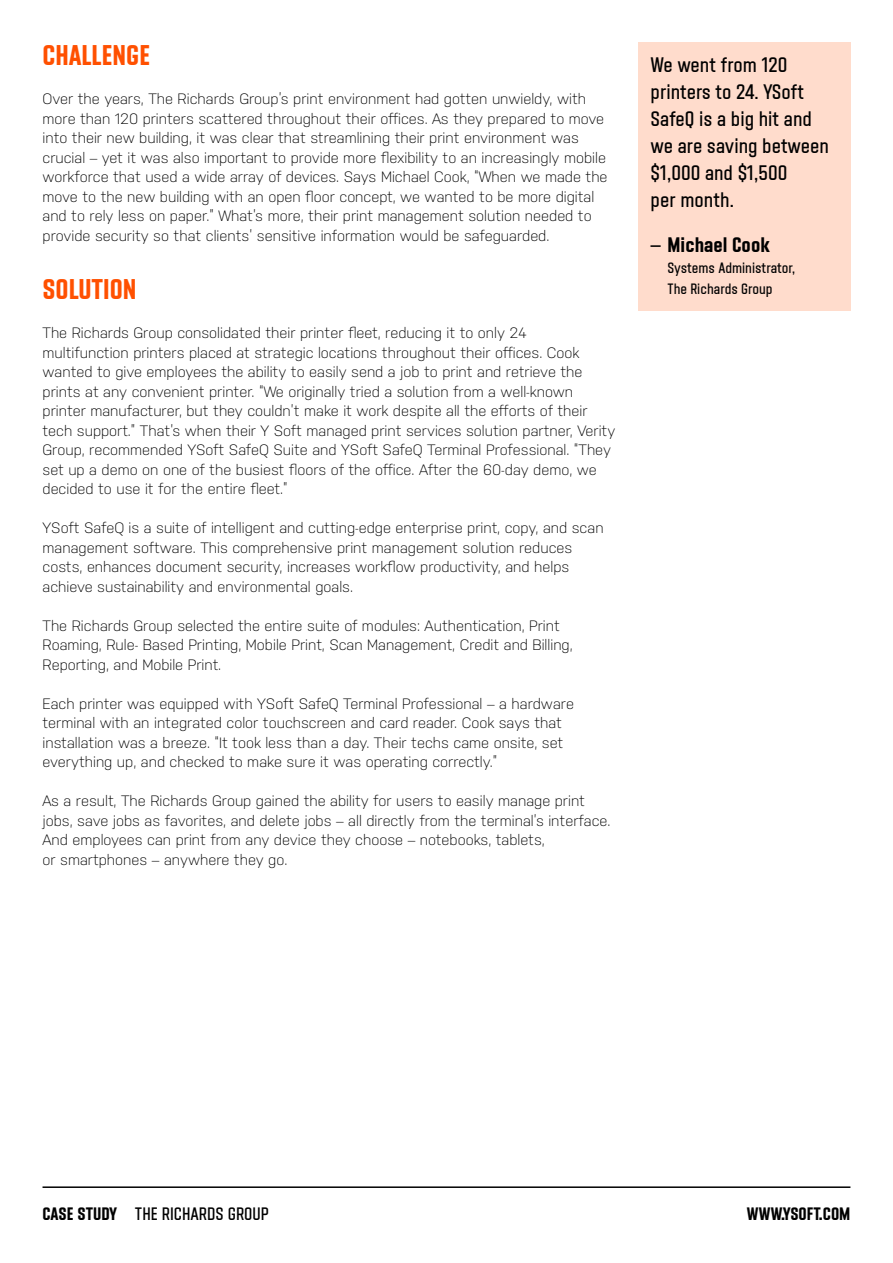
<style>
.page{position:relative;width:893px;height:1263px;background:#fff}
.page>*{position:absolute;margin:0;border:0;box-sizing:border-box;transform-origin:0 0}
.t1{font:700 28.5px "Y Soft";color:#ff5000}
.t2{font:21px/27px "Y Soft";color:#000}
.t3{font:700 21px "Y Soft";color:#000}
.t4{font:18px "Y Soft";color:#000}
.t5{font:700 18px "Y Soft";color:#000}
.t6{font:300 15px/19.5px "Nudista";color:#000}
.t7{font:15px/21px "Y Soft";color:#000}
.s1{font-weight:400}
.s2{font-weight:700}
</style>
<div class="page">
<hr style="left:43px;top:1186px;width:807px;height:2px;background:#000">
<div style="left:638px;top:43px;width:212px;height:268px;background:#ffdccc"></div>
<h1 class="t1" style="left:43px;top:39px;width:109px">CHALLENGE</h1>
<p class="t6" style="left:43px;top:88px;width:567px">Over the years, The Richards Group’s print environment had gotten unwieldy, with more than 120 printers scattered throughout their offices. As they prepared to move into their new building, it was clear that streamlining their print environment was crucial – yet it was also important to provide more flexibility to an increasingly mobile workforce that used a wide array of devices. Says Michael Cook, “When we made the move to the new building with an open floor concept, we wanted to be more digital and to rely less on paper.” What’s more, their print management solution needed to provide security so that clients’ sensitive information would be safeguarded.</p>
<h1 class="t1" style="left:43px;top:273px;width:96px">SOLUTION</h1>
<p class="t6" style="left:43px;top:322px;width:574px">The Richards Group consolidated their printer fleet, reducing it to only 24 multifunction printers placed at strategic locations throughout their offices. Cook wanted to give employees the ability to easily send a job to print and retrieve the prints at any convenient printer. “We originally tried a solution from a well-known printer manufacturer, but they couldn’t make it work despite all the efforts of their tech support.” That’s when their Y Soft managed print services solution partner, Verity Group, recommended YSoft SafeQ Suite and YSoft SafeQ Terminal Professional. “They set up a demo on one of the busiest floors of the office. After the 60-day demo, we decided to use it for the entire fleet.”</p>
<p class="t6" style="left:43px;top:517px;width:563px">YSoft SafeQ is a suite of intelligent and cutting-edge enterprise print, copy, and scan management software. This comprehensive print management solution reduces costs, enhances document security, increases workflow productivity, and helps achieve sustainability and environmental goals.</p>
<p class="t6" style="left:43px;top:615px;width:532px">The Richards Group selected the entire suite of modules: Authentication, Print<br>Roaming, Rule- Based Printing, Mobile Print, Scan Management, Credit and Billing,<br>Reporting, and Mobile Print.</p>
<p class="t6" style="left:43px;top:693px;width:533px">Each printer was equipped with YSoft SafeQ Terminal Professional – a hardware terminal with an integrated color touchscreen and card reader. Cook says that installation was a breeze. “It took less than a day. Their techs came onsite, set everything up, and checked to make sure it was operating correctly.”</p>
<p class="t6" style="left:43px;top:790px;width:569px">As a result, The Richards Group gained the ability for users to easily manage print jobs, save jobs as favorites, and delete jobs – all directly from the terminal’s interface.<br>And employees can print from any device they choose – notebooks, tablets,<br>or smartphones – anywhere they go.</p>
<h2 class="t2" style="left:651px;top:51px;width:180px">We went from 120 printers to 24. YSoft<br>SafeQ is a big hit and we are saving between $1,000 and $1,500<br>per month.</h2>
<h2 class="t3" style="left:651px;top:233px;width:120px"><span class="s1">–</span> Michael Cook</h2>
<p class="t7" style="left:668px;top:257px;width:129px">Systems Administrator,<br>The Richards Group</p>
<p class="t4" style="left:43px;top:1204px;width:228px"><span class="s2">CASE STUDY</span> THE RICHARDS GROUP</p>
<p class="t5" style="left:747px;top:1204px;width:105px">WWW.YSOFT.COM</p>
</div>
